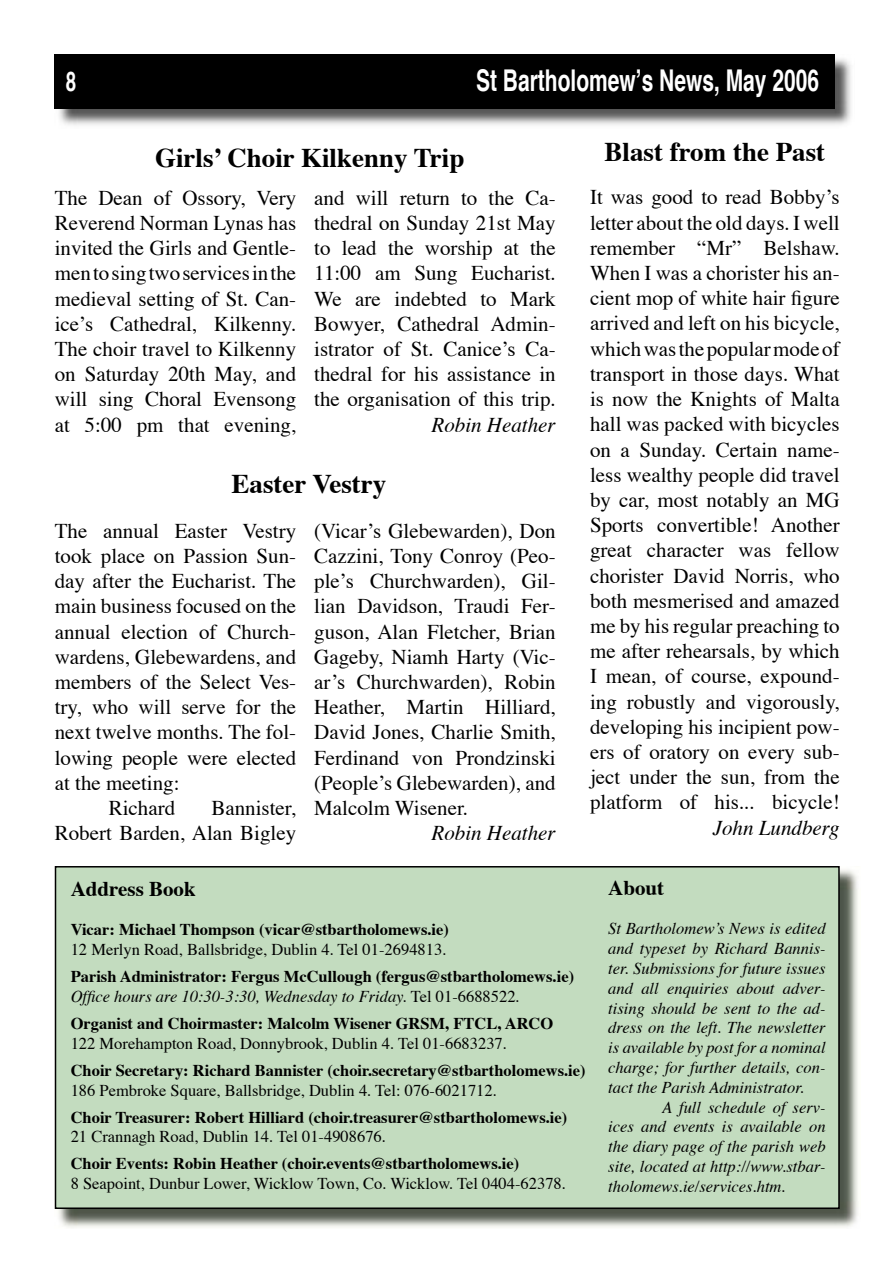
<style>
.page{position:relative;width:893px;height:1263px;background:#fff}
.page>*{position:absolute;margin:0;border:0;box-sizing:border-box;transform-origin:0 0}
.t1{font:700 30px "Helvetica";color:#fff;scale:.7 1}
.t2{font:700 27px "Times";color:#000}
.t3{font:700 27px "Helvetica";color:#fff;scale:.7 1}
.t4{font:21px/25.2px "Times";color:#000;text-align:justify}
.t5{font:italic 21px "Times";color:#000}
.t6{font:700 21px "Times";color:#000}
.t7{font:700 16.5px/19.8px "Times";color:#000}
.t8{font:italic 16.5px/19.8px "Times";color:#000;text-align:justify}
.t9{font:16.5px "Times";color:#000}
.s1{font-weight:400;font-style:italic}
.s2{font-weight:400}
</style>
<div class="page">
<img style="left:55px;top:55px;width:796px;height:70px">
<div style="left:54px;top:54px;width:780px;height:54px;background:#000"></div>
<img style="left:58px;top:870px;width:800px;height:358px">
<div style="left:55px;top:866px;width:785px;height:343px;background:#c3dcbf"></div>
<div style="left:71px;top:880px;width:522px;height:316px;background:#c3dcbf"></div>
<p class="t3" style="left:66px;top:57px;width:17px">8</p>
<h1 class="t1" style="left:476px;top:54px;width:492px">St Bartholomew’s News, May 2006</h1>
<p class="t2" style="left:155px;top:132px;width:311px">Girls’ Choir Kilkenny Trip</p>
<p class="t4" style="left:55px;top:183px;width:243px">The Dean of Ossory, Very Reverend Norman Lynas has invited the Girls and Gentle&shy;men to sing two services in the medieval setting of St. Can&shy;ice’s Cathedral, Kilkenny.<br>The choir travel to Kilkenny on Saturday 20th May, and will sing Choral Evensong at 5:00 pm that evening,</p>
<p class="t4" style="left:314px;top:183px;width:243px">and will return to the Ca&shy;thedral on Sunday 21st May to lead the worship at the 11:00 am Sung Eucharist.<br>We are indebted to Mark Bowyer, Cathedral Admin&shy;istrator of St. Canice’s Ca&shy;thedral for his assistance in the organisation of this trip.</p>
<p class="t5" style="left:432px;top:406px;width:126px">Robin Heather</p>
<p class="t2" style="left:232px;top:458px;width:156px">Easter Vestry</p>
<p class="t4" style="left:55px;top:516px;width:243px">The annual Easter Vestry</p>
<p class="t4" style="left:55px;top:542px;width:243px">took place on Passion Sun-</p>
<p class="t4" style="left:55px;top:567px;width:243px">day after the Eucharist. The</p>
<p class="t4" style="left:55px;top:592px;width:243px">main business focused on the</p>
<p class="t4" style="left:55px;top:617px;width:243px">annual election of Church-</p>
<p class="t4" style="left:55px;top:642px;width:243px">wardens, Glebewardens, and</p>
<p class="t4" style="left:55px;top:668px;width:243px">members of the Select Ves-</p>
<p class="t4" style="left:55px;top:693px;width:243px">try, who will serve for the</p>
<p class="t4" style="left:55px;top:718px;width:243px">next twelve months. The fol-</p>
<p class="t4" style="left:55px;top:743px;width:243px">lowing people were elected</p>
<p class="t4" style="left:55px;top:768px;width:126px">at the meeting:</p>
<p class="t4" style="left:109px;top:794px;width:68px">Richard</p>
<p class="t4" style="left:55px;top:794px;width:243px;text-align:right">Bannister,<br>Robert Barden, Alan Bigley</p>
<p class="t4" style="left:314px;top:516px;width:243px">(Vicar’s Glebewarden), Don Cazzini, Tony Conroy (Peo&shy;ple’s Churchwarden), Gil&shy;lian Davidson, Traudi Fer&shy;guson, Alan Fletcher, Brian Gageby, Niamh Harty (Vic&shy;ar’s Churchwarden), Robin Heather, Martin Hilliard, David Jones, Charlie Smith, Ferdinand von Prondzinski (People’s Glebewarden), and Malcolm Wisener.</p>
<p class="t5" style="left:432px;top:814px;width:126px">Robin Heather</p>
<p class="t2" style="left:604px;top:126px;width:222px">Blast from the Past</p>
<p class="t4" style="left:590px;top:183px;width:251px">It was good to read Bobby’s letter about the old days. I well remember “Mr” Belshaw.<br>When I was a chorister his an&shy;cient mop of white hair figure arrived and left on his bicycle, which was the popular mode of transport in those days. What is now the Knights of Malta hall was packed with bicycles on a Sunday. Certain name&shy;less wealthy people did travel by car, most notably an MG Sports convertible! Another great character was fellow chorister David Norris, who both mesmerised and amazed me by his regular preaching to me after rehearsals, by which I mean, of course, expound&shy;ing robustly and vigorously, developing his incipient pow&shy;ers of oratory on every sub&shy;ject under the sun, from the platform of his... bicycle!</p>
<p class="t5" style="left:713px;top:809px;width:128px">John Lundberg</p>
<p class="t6" style="left:71px;top:868px;width:127px">Address Book</p>
<p class="t7" style="left:71px;top:918px;width:380px">Vicar: Michael Thompson (vicar@stbartholomews.ie)</p>
<p class="t9" style="left:71px;top:934px;width:377px">12 Merlyn Road, Ballsbridge, Dublin 4. Tel 01-2694813.</p>
<p class="t7" style="left:71px;top:965px;width:505px">Parish Administrator: Fergus McCullough (fergus@stbartholomews.ie)<br><span class="s1">Office hours are 10:30-3:30, Wednesday to Friday.</span> <span class="s2">Tel 01-6688522.</span></p>
<p class="t7" style="left:71px;top:1012px;width:484px">Organist and Choirmaster: Malcolm Wisener GRSM, FTCL, ARCO</p>
<p class="t9" style="left:71px;top:1028px;width:438px">122 Morehampton Road, Donnybrook, Dublin 4. Tel 01-6683237.</p>
<p class="t7" style="left:71px;top:1058px;width:516px">Choir Secretary: Richard Bannister (choir.secretary@stbartholomews.ie)</p>
<p class="t9" style="left:71px;top:1074px;width:428px">186 Pembroke Square, Ballsbridge, Dublin 4. Tel: 076-6021712.</p>
<p class="t7" style="left:71px;top:1105px;width:498px">Choir Treasurer: Robert Hilliard (choir.treasurer@stbartholomews.ie)</p>
<p class="t9" style="left:71px;top:1121px;width:317px">21 Crannagh Road, Dublin 14. Tel 01-4908676.</p>
<p class="t7" style="left:71px;top:1152px;width:450px">Choir Events: Robin Heather (choir.events@stbartholomews.ie)</p>
<p class="t9" style="left:71px;top:1168px;width:497px">8 Seapoint, Dunbur Lower, Wicklow Town, Co. Wicklow. Tel 0404-62378.</p>
<p class="t6" style="left:608px;top:868px;width:58px">About</p>
<p class="t8" style="left:608px;top:918px;width:219px">St Bartholomew’s News is edited and typeset by Richard Bannis&shy;ter. Submissions for future issues and all enquiries about adver&shy;tising should be sent to the ad&shy;dress on the left. The newsletter is available by post for a nominal charge; for further details, con&shy;tact the Parish Administrator.</p>
<p class="t8" style="left:608px;top:1096px;width:219px;text-indent:54px">A full schedule of serv&shy;ices and events is available on the diary page of the parish web site, located at http://www.stbar&shy;tholomews.ie/services.htm.</p>
</div>
